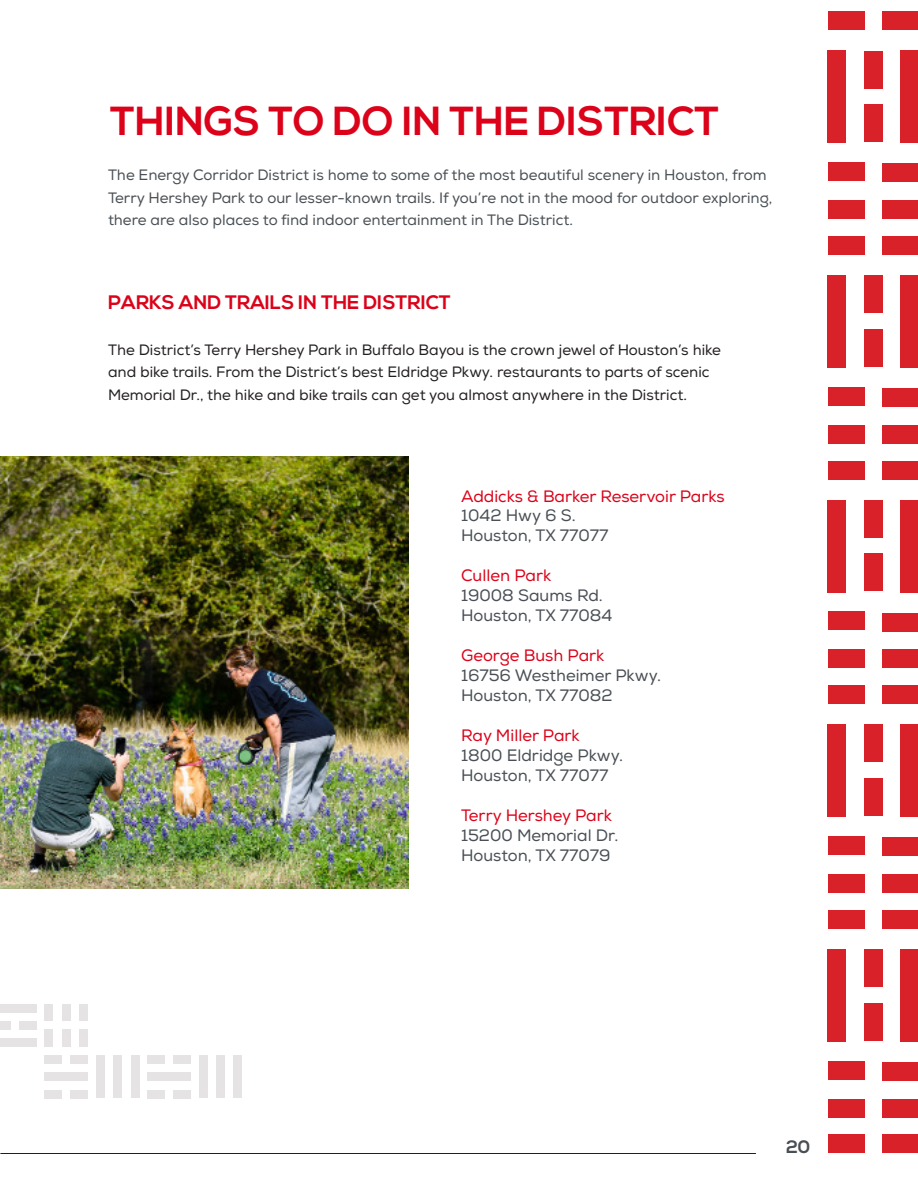
<style>
.page{position:relative;width:918px;height:1188px;background:#fff}
.page>*{position:absolute;margin:0;border:0;box-sizing:border-box;transform-origin:0 0}
.t1{font:700 40.5px "Nexa";color:#db0219}
.t2{font:700 19.5px "Nexa";color:#db0219}
.t3{font:700 18px "Nexa";color:#494f54}
.t4{font:16.5px "Nexa";color:#494f54}
.t5{font:16.5px "Nexa";color:#db0219}
.t6{font:16.5px "Nexa";color:#494e55}
.t7{font:15px/22.5px "Nexa";color:#231f20}
.t8{font:15px/22.5px "Nexa";color:#494f54}
</style>
<div class="page">
<div style="left:882px;top:12px;width:36px;height:18px;background:#d92129"></div>
<div style="left:864px;top:51px;width:19px;height:37px;background:#d92129"></div>
<div style="left:864px;top:105px;width:19px;height:37px;background:#d92129"></div>
<div style="left:900px;top:51px;width:18px;height:92px;background:#d92129"></div>
<div style="left:828px;top:51px;width:18px;height:92px;background:#d92129"></div>
<div style="left:828px;top:12px;width:37px;height:18px;background:#d92129"></div>
<div style="left:882px;top:164px;width:36px;height:18px;background:#d92129"></div>
<div style="left:882px;top:200px;width:36px;height:19px;background:#d92129"></div>
<div style="left:882px;top:236px;width:36px;height:19px;background:#d92129"></div>
<div style="left:864px;top:276px;width:19px;height:37px;background:#d92129"></div>
<div style="left:864px;top:329px;width:19px;height:37px;background:#d92129"></div>
<div style="left:900px;top:275px;width:18px;height:92px;background:#d92129"></div>
<div style="left:828px;top:275px;width:18px;height:92px;background:#d92129"></div>
<div style="left:828px;top:162px;width:37px;height:19px;background:#d92129"></div>
<div style="left:828px;top:200px;width:37px;height:19px;background:#d92129"></div>
<div style="left:828px;top:236px;width:37px;height:19px;background:#d92129"></div>
<div style="left:882px;top:388px;width:36px;height:19px;background:#d92129"></div>
<div style="left:882px;top:425px;width:36px;height:18px;background:#d92129"></div>
<div style="left:882px;top:461px;width:36px;height:18px;background:#d92129"></div>
<div style="left:864px;top:500px;width:19px;height:37px;background:#d92129"></div>
<div style="left:864px;top:554px;width:19px;height:37px;background:#d92129"></div>
<div style="left:900px;top:500px;width:18px;height:92px;background:#d92129"></div>
<div style="left:828px;top:500px;width:18px;height:92px;background:#d92129"></div>
<div style="left:828px;top:387px;width:37px;height:19px;background:#d92129"></div>
<div style="left:828px;top:425px;width:37px;height:18px;background:#d92129"></div>
<div style="left:828px;top:461px;width:37px;height:18px;background:#d92129"></div>
<div style="left:882px;top:613px;width:36px;height:18px;background:#d92129"></div>
<div style="left:882px;top:650px;width:36px;height:18px;background:#d92129"></div>
<div style="left:882px;top:685px;width:36px;height:19px;background:#d92129"></div>
<div style="left:864px;top:725px;width:19px;height:37px;background:#d92129"></div>
<div style="left:864px;top:778px;width:19px;height:37px;background:#d92129"></div>
<div style="left:900px;top:725px;width:18px;height:92px;background:#d92129"></div>
<div style="left:828px;top:725px;width:18px;height:92px;background:#d92129"></div>
<div style="left:828px;top:612px;width:37px;height:18px;background:#d92129"></div>
<div style="left:828px;top:650px;width:37px;height:18px;background:#d92129"></div>
<div style="left:828px;top:685px;width:37px;height:19px;background:#d92129"></div>
<div style="left:882px;top:837px;width:36px;height:19px;background:#d92129"></div>
<div style="left:882px;top:874px;width:36px;height:19px;background:#d92129"></div>
<div style="left:882px;top:910px;width:36px;height:19px;background:#d92129"></div>
<div style="left:864px;top:950px;width:19px;height:37px;background:#d92129"></div>
<div style="left:864px;top:1003px;width:19px;height:37px;background:#d92129"></div>
<div style="left:900px;top:949px;width:18px;height:92px;background:#d92129"></div>
<div style="left:828px;top:949px;width:18px;height:92px;background:#d92129"></div>
<div style="left:828px;top:836px;width:37px;height:19px;background:#d92129"></div>
<div style="left:828px;top:874px;width:37px;height:19px;background:#d92129"></div>
<div style="left:828px;top:910px;width:37px;height:19px;background:#d92129"></div>
<div style="left:882px;top:1062px;width:36px;height:19px;background:#d92129"></div>
<div style="left:882px;top:1099px;width:36px;height:18px;background:#d92129"></div>
<div style="left:882px;top:1135px;width:36px;height:18px;background:#d92129"></div>
<div style="left:828px;top:1061px;width:37px;height:18px;background:#d92129"></div>
<div style="left:828px;top:1099px;width:37px;height:18px;background:#d92129"></div>
<div style="left:828px;top:1135px;width:37px;height:18px;background:#d92129"></div>
<img style="left:0;top:456px;width:409px;height:432px">
<div style="left:71px;top:1090px;width:17px;height:8px;background:#e5e3e4"></div>
<div style="left:71px;top:1055px;width:17px;height:9px;background:#e5e3e4"></div>
<div style="left:45px;top:1073px;width:43px;height:8px;background:#e5e3e4"></div>
<div style="left:45px;top:1055px;width:17px;height:9px;background:#e5e3e4"></div>
<div style="left:45px;top:1090px;width:17px;height:8px;background:#e5e3e4"></div>
<div style="left:131px;top:1055px;width:8px;height:43px;background:#e5e3e4"></div>
<div style="left:114px;top:1055px;width:8px;height:43px;background:#e5e3e4"></div>
<div style="left:96px;top:1055px;width:9px;height:43px;background:#e5e3e4"></div>
<div style="left:173px;top:1090px;width:18px;height:8px;background:#e5e3e4"></div>
<div style="left:173px;top:1055px;width:18px;height:9px;background:#e5e3e4"></div>
<div style="left:148px;top:1073px;width:43px;height:8px;background:#e5e3e4"></div>
<div style="left:148px;top:1055px;width:17px;height:9px;background:#e5e3e4"></div>
<div style="left:148px;top:1090px;width:17px;height:8px;background:#e5e3e4"></div>
<div style="left:234px;top:1055px;width:8px;height:43px;background:#e5e3e4"></div>
<div style="left:216px;top:1055px;width:9px;height:43px;background:#e5e3e4"></div>
<div style="left:199px;top:1055px;width:9px;height:43px;background:#e5e3e4"></div>
<div style="left:19px;top:1021px;width:17px;height:9px;background:#e5e3e4"></div>
<div style="left:0;top:1004px;width:36px;height:8px;background:#e5e3e4"></div>
<div style="left:0;top:1038px;width:36px;height:9px;background:#e5e3e4"></div>
<div style="left:0;top:1021px;width:10px;height:9px;background:#e5e3e4"></div>
<div style="left:79px;top:1004px;width:8px;height:17px;background:#e5e3e4"></div>
<div style="left:62px;top:1004px;width:8px;height:17px;background:#e5e3e4"></div>
<div style="left:45px;top:1004px;width:8px;height:17px;background:#e5e3e4"></div>
<div style="left:79px;top:1029px;width:8px;height:18px;background:#e5e3e4"></div>
<div style="left:62px;top:1029px;width:8px;height:18px;background:#e5e3e4"></div>
<div style="left:45px;top:1029px;width:8px;height:18px;background:#e5e3e4"></div>
<hr style="left:0;top:1153px;width:756px;height:1px;background:#231f20">
<p class="t1" style="left:110px;top:98px;width:611px">THINGS TO DO IN THE DISTRICT</p>
<p class="t8" style="left:108px;top:164px;width:666px">The Energy Corridor District is home to some of the most beautiful scenery in Houston, from<br>Terry Hershey Park to our lesser-known trails. If you’re not in the mood for outdoor exploring, there are also places to find indoor entertainment in The District.</p>
<p class="t2" style="left:108px;top:291px;width:344px">PARKS AND TRAILS IN THE DISTRICT</p>
<p class="t7" style="left:108px;top:339px;width:614px">The District’s Terry Hershey Park in Buffalo Bayou is the crown jewel of Houston’s hike and bike trails. From the District’s best Eldridge Pkwy. restaurants to parts of scenic<br>Memorial Dr., the hike and bike trails can get you almost anywhere in the District.</p>
<p class="t5" style="left:461px;top:486px;width:265px">Addicks &amp; Barker Reservoir Parks</p>
<p class="t4" style="left:461px;top:506px;width:116px">1042 Hwy 6 S.</p>
<p class="t4" style="left:461px;top:526px;width:149px">Houston, TX 77077</p>
<p class="t5" style="left:461px;top:566px;width:92px">Cullen Park</p>
<p class="t6" style="left:461px;top:585px;width:143px">19008 Saums Rd.</p>
<p class="t6" style="left:461px;top:605px;width:153px">Houston, TX 77084</p>
<p class="t5" style="left:461px;top:646px;width:145px">George Bush Park</p>
<p class="t4" style="left:461px;top:665px;width:201px">16756 Westheimer Pkwy.</p>
<p class="t4" style="left:461px;top:685px;width:153px">Houston, TX 77082</p>
<p class="t5" style="left:461px;top:726px;width:120px">Ray Miller Park</p>
<p class="t4" style="left:461px;top:745px;width:163px">1800 Eldridge Pkwy.</p>
<p class="t4" style="left:461px;top:765px;width:149px">Houston, TX 77077</p>
<p class="t5" style="left:461px;top:806px;width:152px">Terry Hershey Park</p>
<p class="t4" style="left:461px;top:826px;width:159px">15200 Memorial Dr.</p>
<p class="t4" style="left:461px;top:845px;width:151px">Houston, TX 77079</p>
<p class="t3" style="left:786px;top:1137px;width:26px">20</p>
</div>
